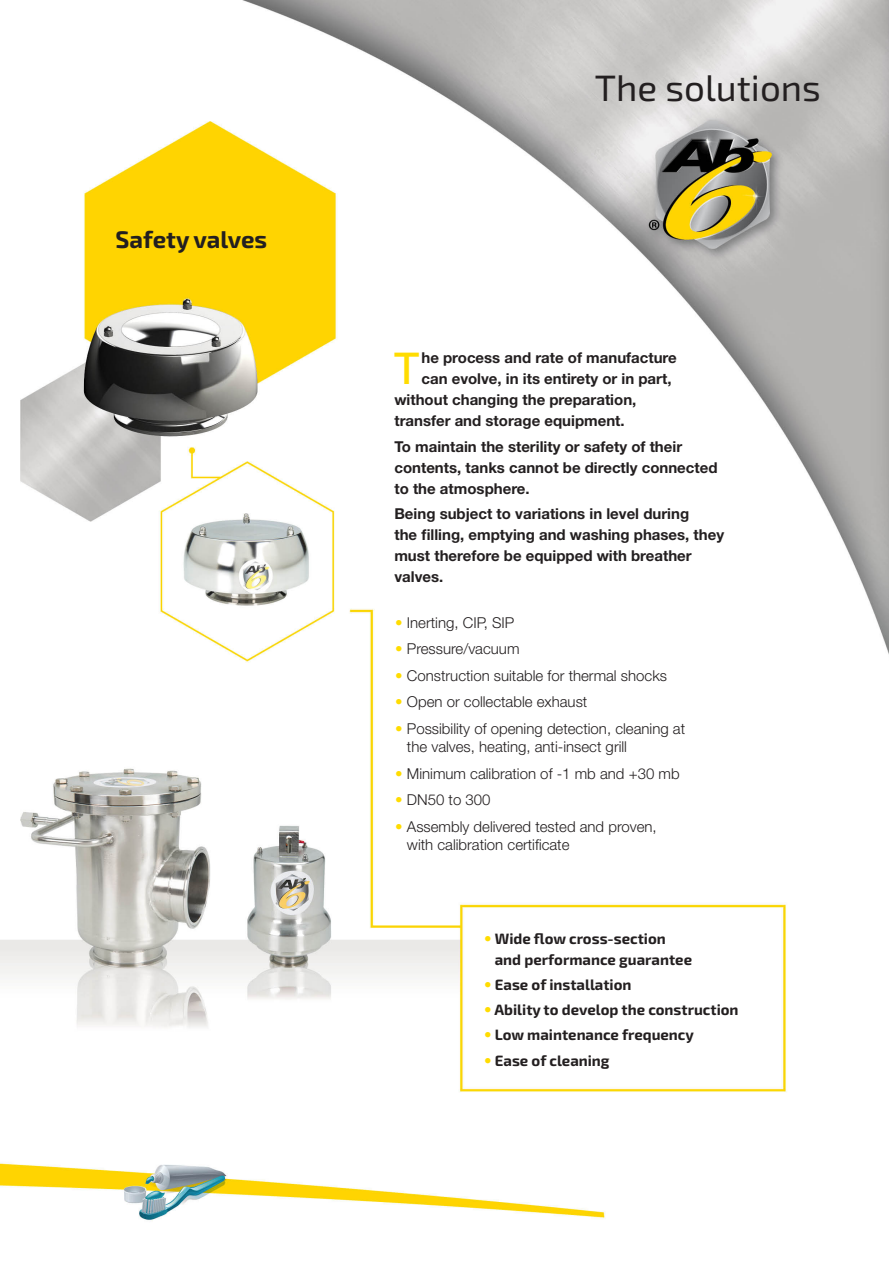
<style>
.page{position:relative;width:889px;height:1263px;background:#fff}
.page>*{position:absolute;margin:0;border:0;box-sizing:border-box;transform-origin:0 0}
.t1{font:500 45.45px "Exo 2.0";color:#ffdc01}
.t2{font:36.75px "Exo 2.0";color:#231f20}
.t3{font:700 24px "Exo 2.0";color:#231f20}
.t4{font:700 15px/21px "Helvetica Neue LT";color:#231f20}
.t5{font:300 15px/18px "Helvetica Neue LT";color:#231f20}
.t6{font:700 15px/21px "Exo 2.0";color:#231f20}
.s1{color:#ffdc01}
.s2{font-family:"Helvetica Neue LT";font-weight:400;color:#ffdc01}
</style>
<div class="page">
<img style="left:0;top:0;width:889px;height:1221px">
<p class="t3" style="left:115px;top:225px;width:153px">Safety valves</p>
<p class="t2" style="left:595px;top:67px;width:227px">The solutions</p>
<p class="t1" style="left:393px;top:342px;width:28px">T</p>
<p class="t4" style="left:421px;top:347px;width:257px">he process and rate of manufacture</p>
<p class="t4" style="left:421px;top:368px;width:252px">can evolve, in its entirety or in part,</p>
<p class="t4" style="left:394px;top:389px;width:243px">without changing the preparation,</p>
<p class="t4" style="left:394px;top:410px;width:232px">transfer and storage equipment.</p>
<p class="t4" style="left:394px;top:435px;width:325px">To maintain the sterility or safety of their contents, tanks cannot be directly connected to the atmosphere.</p>
<p class="t4" style="left:394px;top:503px;width:331px">Being subject to variations in level during<br>the filling, emptying and washing phases, they must therefore be equipped with breather valves.</p>
<p class="t5" style="left:395px;top:613px;width:121px"><span class="s1">•</span> Inerting, CIP, SIP</p>
<p class="t5" style="left:395px;top:640px;width:126px"><span class="s1">•</span> Pressure/vacuum</p>
<p class="t5" style="left:395px;top:666px;width:273px"><span class="s1">•</span> Construction suitable for thermal shocks</p>
<p class="t5" style="left:395px;top:693px;width:193px"><span class="s1">•</span> Open or collectable exhaust</p>
<p class="t5" style="left:407px;top:719px;width:280px;text-indent:-12px"><span class="s1">•</span> Possibility of opening detection, cleaning at the valves, heating, anti-insect grill</p>
<p class="t5" style="left:395px;top:764px;width:286px"><span class="s1">•</span> Minimum calibration of -1 mb and +30 mb</p>
<p class="t5" style="left:395px;top:790px;width:97px"><span class="s1">•</span> DN50 to 300</p>
<p class="t5" style="left:407px;top:817px;width:251px;text-indent:-12px"><span class="s1">•</span> Assembly delivered tested and proven, with calibration certificate</p>
<p class="t6" style="left:495px;top:928px;width:199px;text-indent:-11px"><span class="s2">•</span> Wide flow cross-section and performance guarantee</p>
<p class="t6" style="left:484px;top:974px;width:149px"><span class="s2">•</span> Ease of installation</p>
<p class="t6" style="left:484px;top:1000px;width:256px"><span class="s2">•</span> Ability to develop the construction</p>
<p class="t6" style="left:484px;top:1025px;width:211px"><span class="s2">•</span> Low maintenance frequency</p>
<p class="t6" style="left:484px;top:1050px;width:127px"><span class="s2">•</span> Ease of cleaning</p>
</div>
